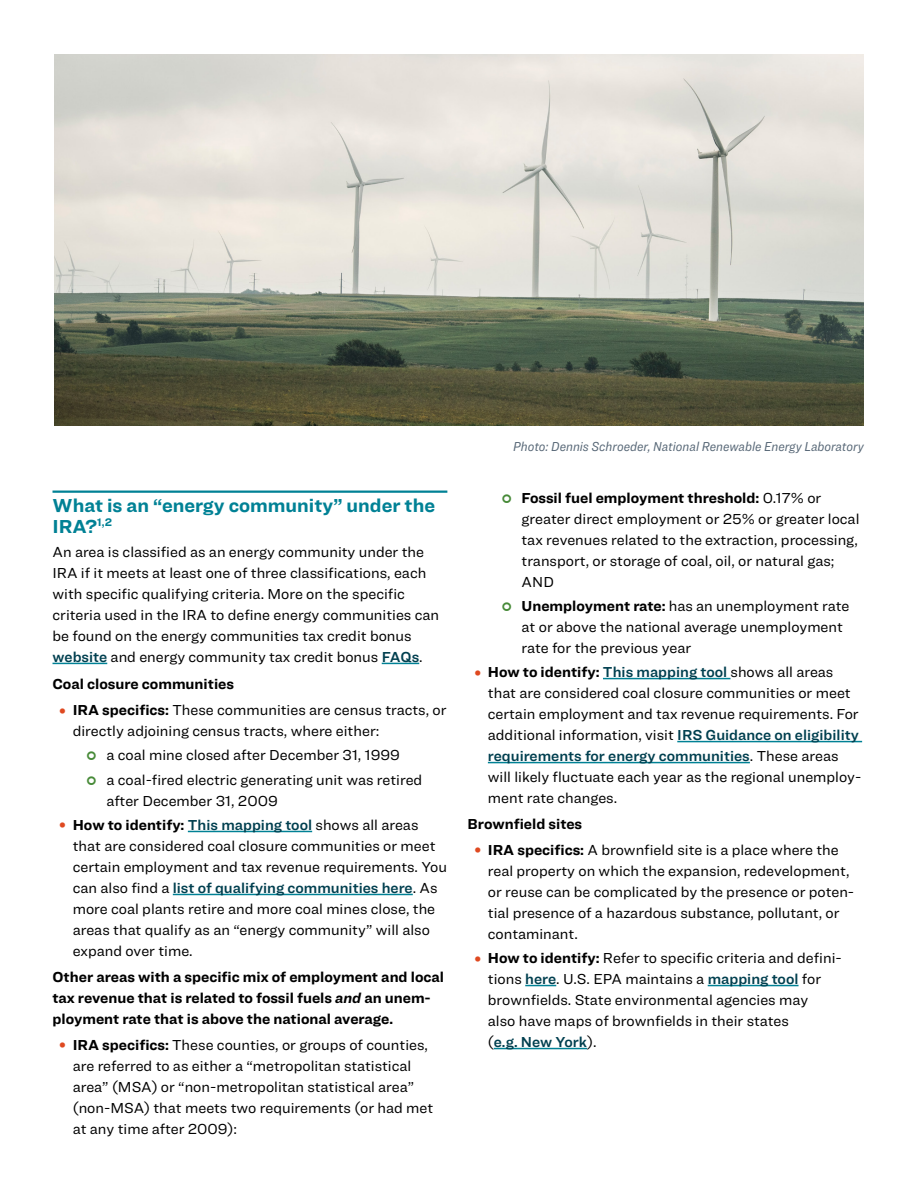
<style>
.page{position:relative;width:918px;height:1188px;background:#fff}
.page>*{position:absolute;margin:0;border:0;box-sizing:border-box;transform-origin:0 0}
.t1{font:700 19.5px/21px "Ringside";color:#008195}
.t2{font:15px/21px "Ringside";color:#000}
.t3{font:15px "Ringside Regular Semi";color:#003f4f}
.t4{font:700 15px/21px "Ringside";color:#000}
.t5{font:italic 13.5px "Ringside Narrow";color:#586877}
.s1{font-family:"Ringside Regular Semi";color:#003f4f}
.s2{font-weight:700;font-size:18px;color:#df4920}
.s3{font-weight:700}
.s4{font-family:"Ringside";font-weight:700;font-size:18px;color:#df4920}
.s5{font-family:"Ringside";font-weight:700;color:#000}
.s6{font-family:"Ringside";color:#000}
.s7{font-style:italic}
</style>
<div class="page">
<hr style="left:53px;top:491px;width:394px;height:2px;background:#008195">
<hr style="left:53px;top:663px;width:54px;height:1px;background:#008195">
<hr style="left:382px;top:663px;width:37px;height:1px;background:#008195">
<hr style="left:188px;top:831px;width:124px;height:1px;background:#008195">
<hr style="left:173px;top:894px;width:240px;height:1px;background:#008195">
<hr style="left:603px;top:678px;width:127px;height:1px;background:#008195">
<hr style="left:677px;top:741px;width:185px;height:1px;background:#008195">
<hr style="left:488px;top:762px;width:262px;height:1px;background:#008195">
<hr style="left:525px;top:985px;width:31px;height:1px;background:#008195">
<hr style="left:708px;top:985px;width:91px;height:1px;background:#008195">
<hr style="left:494px;top:1048px;width:93px;height:1px;background:#008195">
<img style="left:54px;top:54px;width:810px;height:372px">
<h1 class="t1" style="left:53px;top:494px;width:384px">What is an “energy community” under the<br>IRA?<sup>1,2</sup></h1>
<p class="t2" style="left:53px;top:541px;width:388px">An area is classified as an energy community under the IRA if it meets at least one of three classifications, each with specific qualifying criteria. More on the specific criteria used in the IRA to define energy communities can be found on the energy communities tax credit bonus <span class="s1">website</span> and energy community tax credit bonus <span class="s1">FAQs</span>.</p>
<p class="t4" style="left:53px;top:673px;width:183px">Coal closure communities</p>
<p class="t2" style="left:73px;top:699px;width:375px;text-indent:-14px"><span class="s2">•</span> <span class="s3">IRA specifics:</span> These communities are census tracts, or directly adjoining census tracts, where either:</p>
<p class="t2" style="left:107px;top:743px;width:317px;line-height:24.3px">a coal mine closed after December 31, 1999<br>a coal-fired electric generating unit was retired</p>
<p class="t2" style="left:107px;top:790px;width:173px">after December 31, 2009</p>
<p class="t3" style="left:59px;top:814px;width:361px"><span class="s4">•</span> <span class="s5">How to identify:</span> This mapping tool <span class="s6">shows all areas</span></p>
<p class="t2" style="left:73px;top:835px;width:376px">that are considered coal closure communities or meet certain employment and tax revenue requirements. You</p>
<p class="t3" style="left:73px;top:877px;width:366px"><span class="s6">can also find a</span> list of qualifying communities here<span class="s6">. As</span></p>
<p class="t2" style="left:73px;top:898px;width:364px">more coal plants retire and more coal mines close, the areas that qualify as an “energy community” will also expand over time.</p>
<p class="t4" style="left:53px;top:966px;width:393px">Other areas with a specific mix of employment and local tax revenue that is related to fossil fuels <span class="s7">and</span> an unem&shy;ployment rate that is above the national average.</p>
<p class="t2" style="left:73px;top:1034px;width:362px;text-indent:-14px"><span class="s2">•</span> <span class="s3">IRA specifics:</span> These counties, or groups of counties, are referred to as either a “metropolitan statistical area” (MSA) or “non-metropolitan statistical area” (non-MSA) that meets two requirements (or had met at any time after 2009):</p>
<p class="t5" style="left:513px;top:437px;width:352px">Photo: Dennis Schroeder, National Renewable Energy Laboratory</p>
<p class="t2" style="left:522px;top:487px;width:339px"><span class="s3">Fossil fuel employment threshold:</span> 0.17% or greater direct employment or 25% or greater local tax revenues related to the extraction, processing, transport, or storage of coal, oil, or natural gas; AND</p>
<p class="t2" style="left:522px;top:595px;width:329px"><span class="s3">Unemployment rate:</span> has an unemployment rate at or above the national average unemployment rate for the previous year</p>
<p class="t3" style="left:474px;top:661px;width:361px"><span class="s4">•</span> <span class="s5">How to identify:</span> This mapping tool <span class="s6">shows all areas</span></p>
<p class="t2" style="left:488px;top:682px;width:373px">that are considered coal closure communities or meet certain employment and tax revenue requirements. For additional information, visit <span class="s1">IRS Guidance on eligibility</span></p>
<p class="t3" style="left:488px;top:745px;width:352px">requirements for energy communities<span class="s6">. These areas</span></p>
<p class="t2" style="left:488px;top:766px;width:375px">will likely fluctuate each year as the regional unemploy&shy;ment rate changes.</p>
<p class="t4" style="left:468px;top:813px;width:116px">Brownfield sites</p>
<p class="t2" style="left:488px;top:839px;width:368px;text-indent:-14px"><span class="s2">•</span> <span class="s3">IRA specifics:</span> A brownfield site is a place where the real property on which the expansion, redevelopment, or reuse can be complicated by the presence or poten&shy;tial presence of a hazardous substance, pollutant, or contaminant.</p>
<p class="t2" style="left:488px;top:947px;width:355px;text-indent:-14px"><span class="s2">•</span> <span class="s3">How to identify:</span> Refer to specific criteria and defini&shy;tions <span class="s1">here</span>. U.S. EPA maintains a <span class="s1">mapping tool</span> for brownfields. State environmental agencies may<br>also have maps of brownfields in their states</p>
<p class="t3" style="left:488px;top:1031px;width:110px"><span class="s6">(</span>e.g. New York<span class="s6">).</span></p>
</div>
